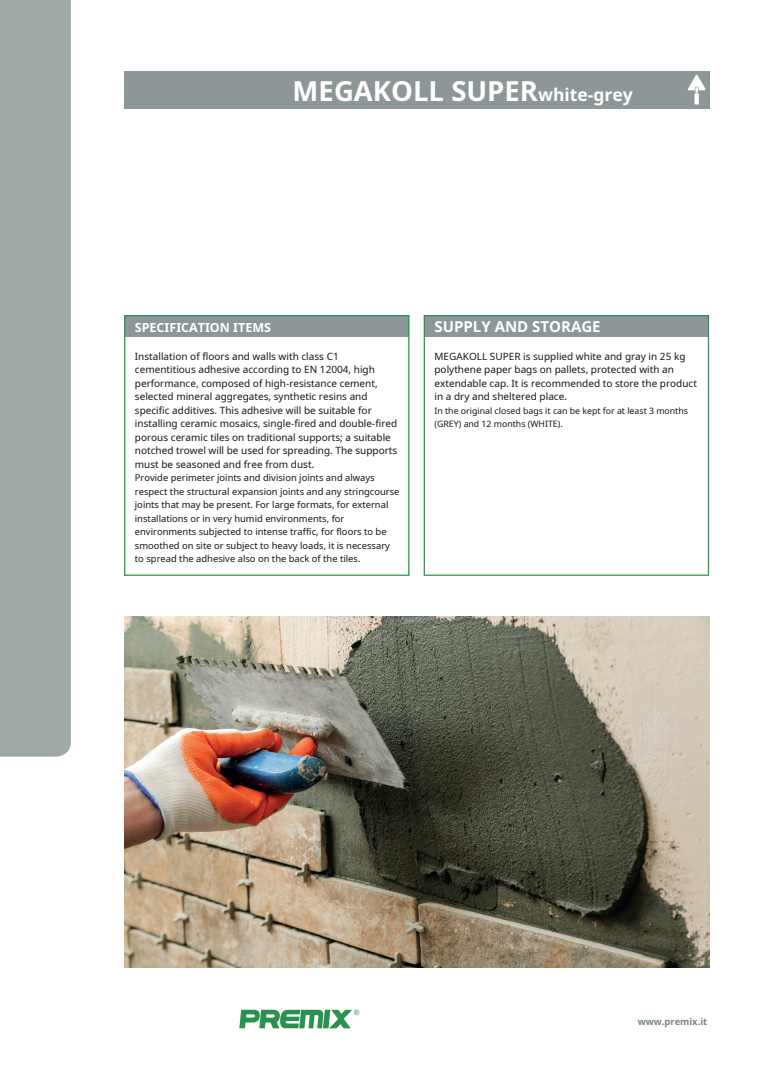
<style>
.page{position:relative;width:780px;height:1088px;background:#fff}
.page>*{position:absolute;margin:0;border:0;box-sizing:border-box;transform-origin:0 0}
.t1{font:700 27.5px "Noto Sans";color:#fff}
.t2{font:700 15px "Noto Sans";color:#fff}
.t3{font:700 12.5px "Noto Sans";color:#fff}
.t4{font:10px/13.5px "Noto Sans";color:#171615}
.t5{font:9.38px/13.5px "Noto Sans";color:#171615}
.t6{font:700 9.38px "Noto Sans";color:#788486}
.t7{font:8.75px/13.5px "Noto Sans";color:#171615}
.s1{font-size:17.5px}
</style>
<div class="page">
<svg style="left:239px;top:1010px;width:120px;height:18px"></svg>
<div style="left:0;top:0;width:71px;height:757px;background:#a1a8a8"></div>
<div style="left:124px;top:71px;width:585px;height:38px;background:#8d9797"></div>
<svg style="left:687px;top:75px;width:18px;height:30px"></svg>
<div style="left:125px;top:316px;width:284px;height:21px;background:#8d9797"></div>
<div style="left:124px;top:315px;width:285px;height:261px;border:1px solid #28924e"></div>
<div style="left:424px;top:316px;width:284px;height:21px;background:#8d9797"></div>
<div style="left:423px;top:315px;width:286px;height:261px;border:1px solid #28924e"></div>
<img style="left:124px;top:616px;width:585px;height:351px">
<h1 class="t1" style="left:292px;top:71px;width:342px">MEGAKOLL SUPER<span class="s1">white-grey</span></h1>
<p class="t3" style="left:135px;top:318px;width:138px">SPECIFICATION ITEMS</p>
<h2 class="t2" style="left:434px;top:316px;width:168px">SUPPLY AND STORAGE</h2>
<p class="t4" style="left:135px;top:349px;width:264px">Installation of floors and walls with class C1 cementitious adhesive according to EN 12004, high performance, composed of high-resistance cement, selected mineral aggregates, synthetic resins and specific additives. This adhesive will be suitable for installing ceramic mosaics, single-fired and double-fired porous ceramic tiles on traditional supports; a suitable notched trowel will be used for spreading. The supports must be seasoned and free from dust.</p>
<p class="t5" style="left:135px;top:471px;width:266px">Provide perimeter joints and division joints and always respect the structural expansion joints and any stringcourse joints that may be present. For large formats, for external installations or in very humid environments, for environments subjected to intense traffic, for floors to be smoothed on site or subject to heavy loads, it is necessary to spread the adhesive also on the back of the tiles.</p>
<p class="t4" style="left:434px;top:349px;width:264px">MEGAKOLL SUPER is supplied white and gray in 25 kg polythene paper bags on pallets, protected with an extendable cap. It is recommended to store the product in a dry and sheltered place.</p>
<p class="t7" style="left:434px;top:404px;width:255px">In the original closed bags it can be kept for at least 3 months (GREY) and 12 months (WHITE).</p>
<p class="t6" style="left:637px;top:1015px;width:71px">www.premix.it</p>
</div>
